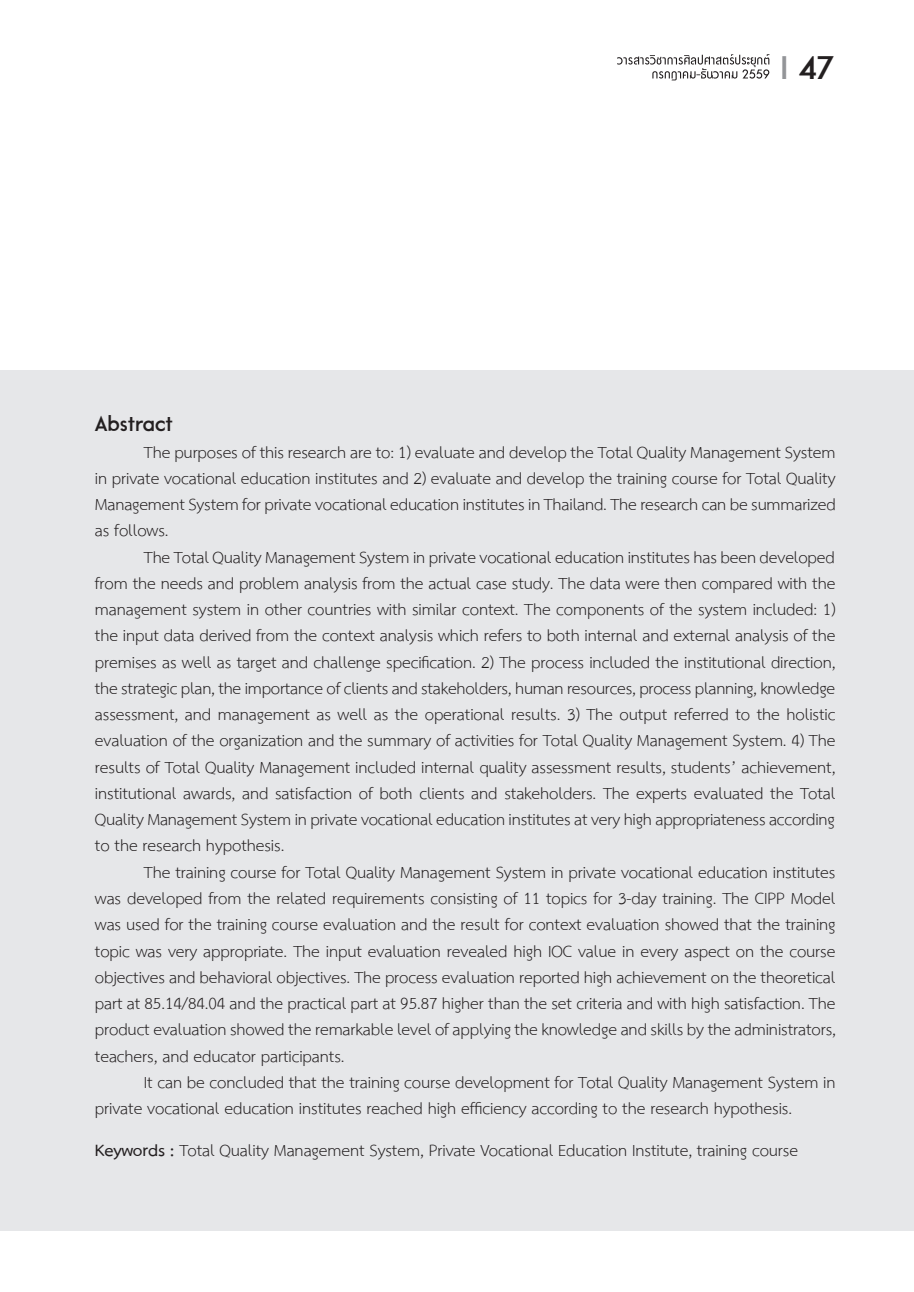
<style>
.page{position:relative;width:914px;height:1292px;background:#fff}
.page>*{position:absolute;margin:0;border:0;box-sizing:border-box;transform-origin:0 0}
.t1{font:600 40.25px "DB Futhaira Body X";color:#231f20}
.Sub_1{font:600 26.25px "DB Futhaira Head X";letter-spacing:-.005em;color:#231f20}
.Text_ok{font:23.45px/26.2px "TH Sarabun PSK";letter-spacing:-.005em;color:#231f20;text-align:justify}
.Text{font:23.45px "TH Sarabun PSK";letter-spacing:-.005em;color:#231f20}
.s1{color:#939598}
.s2{font-weight:700}
</style>
<div class="page">
<svg style="left:617px;top:54px;width:152px;height:26px"></svg>
<div style="left:0;top:370px;width:914px;height:860px;background:#e6e7e9"></div>
<p class="t1" style="left:779px;top:44px;width:57px"><span class="s1">I</span> 47</p>
<p class="Sub_1" style="left:95px;top:410px;width:79px">Abstract</p>
<p class="Text_ok" style="left:95px;top:439px;width:742px;text-indent:49px">The purposes of this research are to: 1) evaluate and develop the Total Quality Management System in private vocational education institutes and 2) evaluate and develop the training course for Total Quality Management System for private vocational education institutes in Thailand. The research can be summarized as follows.</p>
<p class="Text_ok" style="left:95px;top:544px;width:742px;text-indent:49px">The Total Quality Management System in private vocational education institutes has been developed from the needs and problem analysis from the actual case study. The data were then compared with the management system in other countries with similar context. The components of the system included: 1) the input data derived from the context analysis which refers to both internal and external analysis of the premises as well as target and challenge specification. 2) The process included the institutional direction, the strategic plan, the importance of clients and stakeholders, human resources, process planning, knowledge assessment, and management as well as the operational results. 3) The output referred to the holistic evaluation of the organization and the summary of activities for Total Quality Management System. 4) The results of Total Quality Management included internal quality assessment results, students’ achievement, institutional awards, and satisfaction of both clients and stakeholders. The experts evaluated the Total Quality Management System in private vocational education institutes at very high appropriateness according to the research hypothesis.</p>
<p class="Text_ok" style="left:95px;top:859px;width:742px;text-indent:49px">The training course for Total Quality Management System in private vocational education institutes was developed from the related requirements consisting of 11 topics for 3-day training. The CIPP Model was used for the training course evaluation and the result for context evaluation showed that the training topic was very appropriate. The input evaluation revealed high IOC value in every aspect on the course objectives and behavioral objectives. The process evaluation reported high achievement on the theoretical part at 85.14/84.04 and the practical part at 95.87 higher than the set criteria and with high satisfaction. The product evaluation showed the remarkable level of applying the knowledge and skills by the administrators, teachers, and educator participants.</p>
<p class="Text_ok" style="left:95px;top:1069px;width:742px;text-indent:49px">It can be concluded that the training course development for Total Quality Management System in private vocational education institutes reached high efficiency according to the research hypothesis.</p>
<p class="Text" style="left:95px;top:1136px;width:704px"><span class="s2">Keywords :</span> Total Quality Management System, Private Vocational Education Institute, training course</p>
</div>
